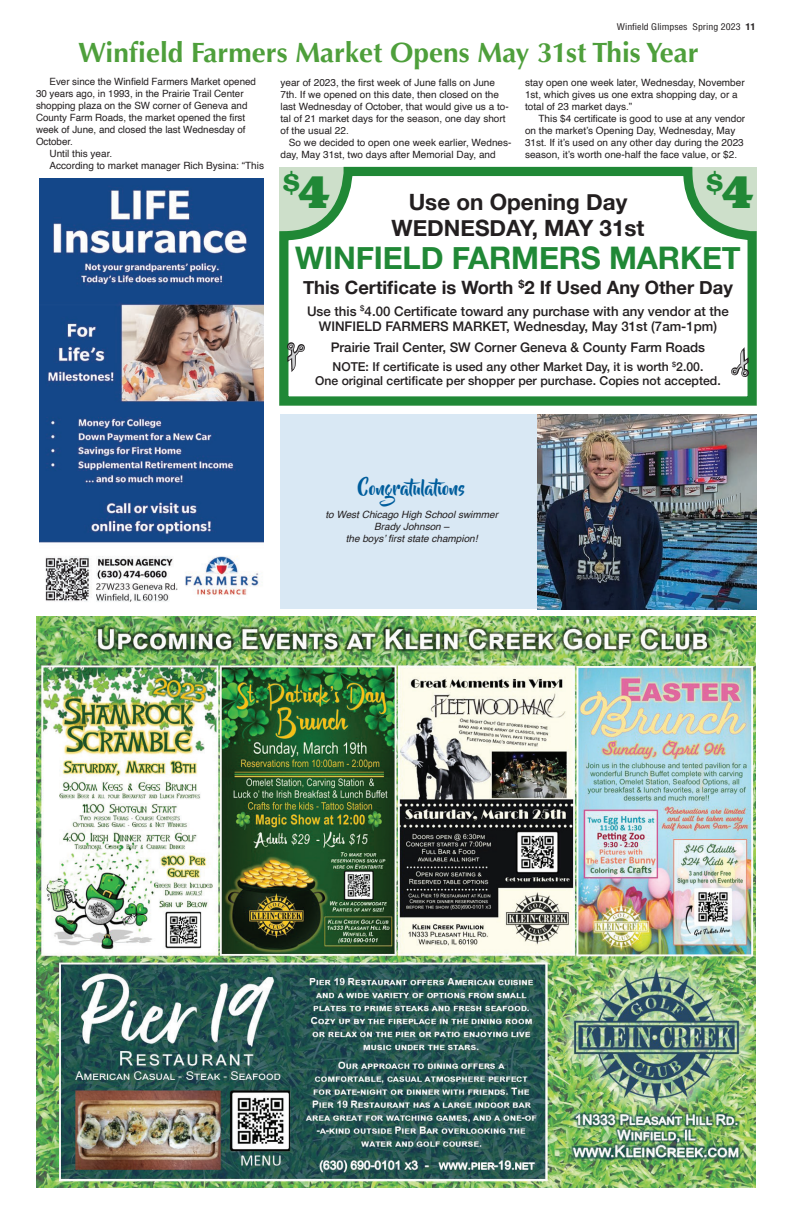
<style>
.page{position:relative;width:792px;height:1224px;background:#fff}
.page>*{position:absolute;margin:0;border:0;box-sizing:border-box;transform-origin:0 0}
.t1{font:700 31.1px "Helvetica Neue";letter-spacing:-.005em;color:#208836}
.t2{font:700 28px "Optima";color:#4e9f3b}
.t3{font:700 27.4px "Bookman";color:#208836}
.t4{font:700 22.4px "Helvetica Neue";color:#231f20}
.t5{font:700 18.4px "Helvetica Neue";color:#231f20}
.t6{font:18px "Beyond The Mountains";color:#005d9c}
.t7{font:500 13.3px/15.3px "Helvetica Neue";color:#231f20;text-align:center}
.t8{font:500 12.2px/13.3px "Helvetica Neue";color:#231f20;text-align:center}
.t9{font:10px/12px "Helvetica";color:#231f20}
.t10{font:italic 10px/12px "Helvetica";color:#231f20;text-align:center}
.t11{font:condensed 9px "Helvetica";color:#231f20;scale:1.1 1}
.s1{font-weight:700}
.s2{font-size:46.9px}
</style>
<div class="page">
<div style="left:280px;top:415px;width:272px;height:194px;background:#d9e8f4"></div>
<img style="left:36px;top:616px;width:720px;height:572px">
<svg style="left:279px;top:167px;width:478px;height:239px"></svg>
<img style="left:537px;top:415px;width:219px;height:194px">
<img style="left:39px;top:179px;width:225px;height:423px">
<svg style="left:286px;top:343px;width:18px;height:27px"></svg>
<svg style="left:732px;top:349px;width:18px;height:27px"></svg>
<p class="t11" style="left:617px;top:21px;width:127px">Winfield Glimpses Spring 2023 <span class="s1">11</span></p>
<p class="t2" style="left:78px;top:36px;width:622px">Winfield Farmers Market Opens May 31st This Year</p>
<p class="t9" style="left:36px;top:76px;width:222px;text-indent:14px">Ever since the Winfield Farmers Market opened 30 years ago, in 1993, in the Prairie Trail Center shopping plaza on the SW corner of Geneva and County Farm Roads, the market opened the first week of June, and closed the last Wednesday of October.</p>
<p class="t9" style="left:50px;top:148px;width:64px">Until this year.</p>
<p class="t9" style="left:50px;top:160px;width:216px">According to market manager Rich Bysina: “This</p>
<p class="t9" style="left:280px;top:76px;width:216px">year of 2023, the first week of June falls on June</p>
<p class="t9" style="left:280px;top:88px;width:220px">7th. If we opened on this date, then closed on the</p>
<p class="t9" style="left:280px;top:100px;width:230px">last Wednesday of October, that would give us a to-</p>
<p class="t9" style="left:280px;top:112px;width:227px">tal of 21 market days for the season, one day short</p>
<p class="t9" style="left:280px;top:124px;width:70px">of the usual 22.</p>
<p class="t9" style="left:289px;top:136px;width:224px">So we decided to open one week earlier, Wednes-</p>
<p class="t9" style="left:280px;top:148px;width:217px">day, May 31st, two days after Memorial Day, and</p>
<p class="t9" style="left:525px;top:76px;width:221px">stay open one week later, Wednesday, November<br>1st, which gives us one extra shopping day, or a total of 23 market days.”</p>
<p class="t9" style="left:525px;top:112px;width:222px;text-indent:14px">This $4 certificate is good to use at any vendor on the market’s Opening Day, Wednesday, May 31st. If it’s used on any other day during the 2023 season, it’s worth one-half the face value, or $2.</p>
<p class="t3" style="left:281px;top:166px;width:51px">$<span class="s2">4</span></p>
<p class="t4" style="left:409px;top:184px;width:220px">Use on Opening Day</p>
<p class="t3" style="left:705px;top:166px;width:51px">$<span class="s2">4</span></p>
<p class="t4" style="left:392px;top:211px;width:254px">WEDNESDAY, MAY 31st</p>
<p class="t1" style="left:295px;top:233px;width:447px">WINFIELD FARMERS MARKET</p>
<p class="t5" style="left:303px;top:273px;width:431px">This Certificate is Worth <sup>$</sup>2 If Used Any Other Day</p>
<p class="t7" style="left:307px;top:302px;width:423px">Use this <sup>$</sup>4.00 Certificate toward any purchase with any vendor at the<br>WINFIELD FARMERS MARKET, Wednesday, May 31st (7am-1pm)</p>
<p class="t7" style="left:331px;top:339px;width:376px">Prairie Trail Center, SW Corner Geneva &amp; County Farm Roads</p>
<p class="t8" style="left:315px;top:359px;width:407px">NOTE: If certificate is used any other Market Day, it is worth <sup>$</sup>2.00.<br>One original certificate per shopper per purchase. Copies not accepted.</p>
<p class="t6" style="left:358px;top:478px;width:109px">Congratulations</p>
<p class="t10" style="left:325px;top:509px;width:174px">to West Chicago High School swimmer<br>Brady Johnson –<br>the boys’ first state champion!</p>
</div>
